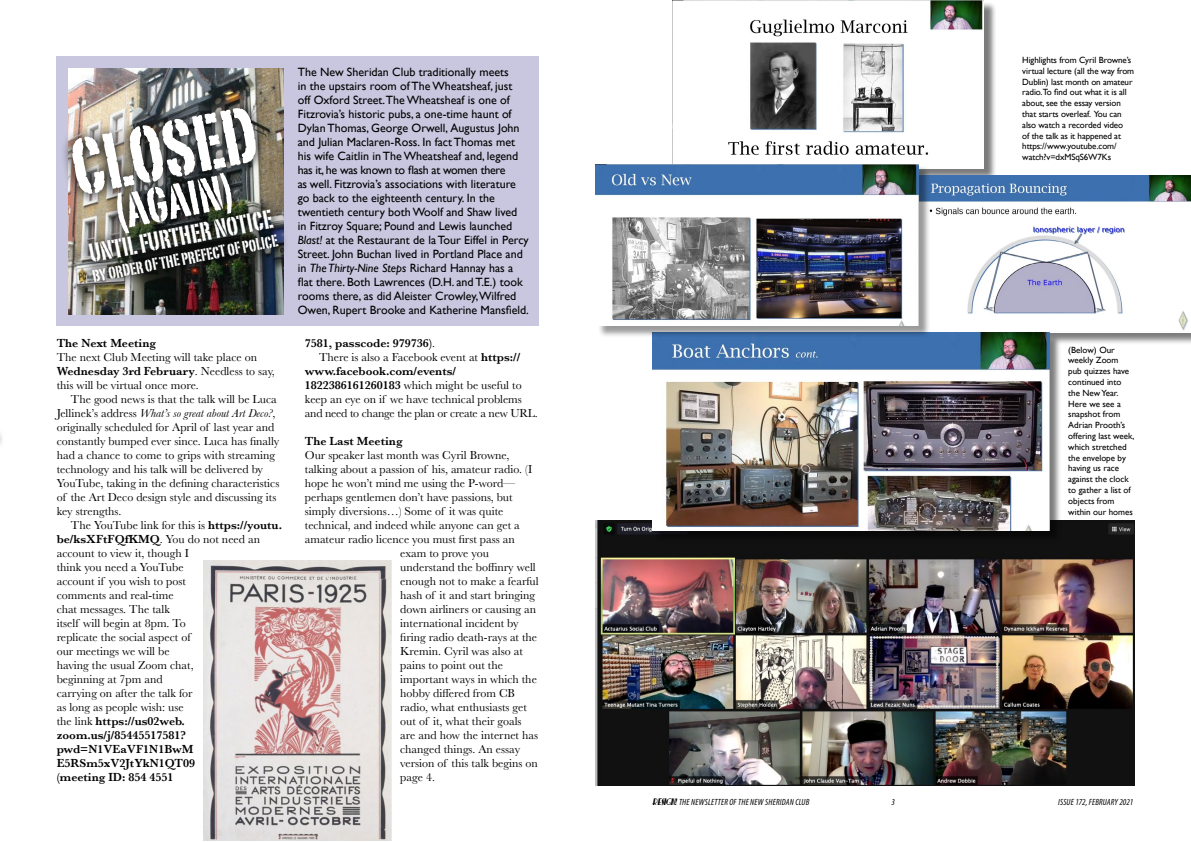
<style>
.page{position:relative;width:1191px;height:842px;background:#fff}
.page>*{position:absolute;margin:0;border:0;box-sizing:border-box;transform-origin:0 0}
.Body_text{font:78px "Portago ITCTT";color:#fff}
.Body_text-2{font:48px "Portago ITCTT";color:#fff}
.Body_text-3{font:25.5px "Portago ITCTT";color:#fff}
.Body_text-4{font:16.5px "Portago ITCTT";color:#fff}
.Body_text_NI{font:12px/14px "Baskerville";color:#000}
.t1{font:12px/14px "Gill Sans";color:#000}
.Body_text_NI-2{font:600 12px "Baskerville";color:#000}
.Picture_caption{font:9px/10.8px "Gill Sans";letter-spacing:-.01em;color:#000}
.t2{font:italic condensed 9px "Myriad Pro";letter-spacing:.02em;color:#000}
.s1{font-weight:600}
.s2{font-style:italic}
.s3{font-weight:400}
.s4{font-family:"Nickerbocker";font-stretch:normal}
</style>
<div class="page">
<div style="left:57px;top:57px;width:482px;height:269px;background:#c8c7df"></div>
<img style="left:69px;top:69px;width:215px;height:246px">
<img style="left:204px;top:561px;width:188px;height:279px">
<img style="left:63px;top:96px;width:223px;height:197px">
<svg style="left:0;top:434px;width:2px;height:10px"></svg>
<img style="left:595px;top:520px;width:539px;height:265px">
<div style="left:674px;top:2px;width:322px;height:179px;background:#000;opacity:.52"></div>
<img style="left:673px;top:0;width:311px;height:169px">
<div style="left:919px;top:177px;width:272px;height:168px;background:#000;opacity:.52"></div>
<img style="left:930px;top:176px;width:261px;height:156px">
<div style="left:653px;top:334px;width:408px;height:208px;background:#000;opacity:.51"></div>
<img style="left:652px;top:332px;width:397px;height:198px">
<div style="left:597px;top:166px;width:333px;height:172px;background:#000;opacity:.4"></div>
<img style="left:596px;top:164px;width:322px;height:162px">
<p class="Body_text" style="left:63px;top:121px;width:189px;rotate:-11deg">CLOSED</p>
<p class="Body_text-2" style="left:110px;top:183px;width:120px;rotate:-11deg">(AGAIN)</p>
<p class="Body_text-3" style="left:86px;top:238px;width:188px;rotate:-11deg">UNTIL FURTHER NOTICE</p>
<p class="Body_text-4" style="left:91px;top:266px;width:190px;rotate:-11deg">BY ORDER OF THE PREFECT OF POLICE</p>
<p class="Body_text_NI-2" style="left:57px;top:336px;width:101px">The Next Meeting</p>
<p class="Body_text_NI" style="left:57px;top:350px;width:219px">The next Club Meeting will take place on<br><span class="s1">Wednesday 3rd February</span>. Needless to say, this will be virtual once more.</p>
<p class="Body_text_NI" style="left:57px;top:392px;width:224px;text-indent:14px">The good news is that the talk will be Luca Jellinek’s address <span class="s2">What’s so great about Art Deco?</span>, originally scheduled for April of last year and constantly bumped ever since. Luca has finally had a chance to come to grips with streaming technology and his talk will be delivered by YouTube, taking in the defining characteristics of the Art Deco design style and discussing its key strengths.</p>
<p class="Body_text_NI" style="left:57px;top:518px;width:227px;text-indent:14px">The YouTube link for this is <span class="s1">https://youtu. be/ksXFtFQfKMQ</span>. You do not need an account to view it, though I<br>think you need a YouTube<br>account if you wish to post<br>comments and real-time<br>chat messages. The talk<br>itself will begin at 8pm. To<br>replicate the social aspect of<br>our meetings we will be<br>having the usual Zoom chat,<br>beginning at 7pm and<br>carrying on after the talk for<br>as long as people wish: use<br>the link <span class="s1">https://us02web. zoom.us/j/85445517581? pwd=N1VEaVF1N1BwM<br>E5RSm5xV2JtYkN1QT09<br>(meeting ID: 854 4551</span></p>
<p class="t1" style="left:298px;top:65px;width:233px">The New Sheridan Club traditionally meets<br>in the upstairs room of The Wheatsheaf, just<br>off Oxford Street.The Wheatsheaf is one of Fitzrovia’s historic pubs, a one-time haunt of Dylan Thomas, George Orwell, Augustus John and Julian Maclaren-Ross. In fact Thomas met his wife Caitlin in The Wheatsheaf and, legend has it, he was known to flash at women there<br>as well. Fitzrovia’s associations with literature go back to the eighteenth century. In the twentieth century both Woolf and Shaw lived in Fitzroy Square; Pound and Lewis launched <span class="s2">Blast!</span> at the Restaurant de la Tour Eiffel in Percy Street. John Buchan lived in Portland Place and in <span class="s2">The Thirty-Nine Steps</span> Richard Hannay has a flat there. Both Lawrences (D.H. and T.E.) took rooms there, as did Aleister Crowley,Wilfred Owen, Rupert Brooke and Katherine Mansfield.</p>
<p class="Body_text_NI-2" style="left:305px;top:336px;width:132px">7581, passcode: 979736)<span class="s3">.</span></p>
<p class="Body_text_NI" style="left:305px;top:350px;width:234px;text-indent:14px">There is also a Facebook event at <span class="s1">https:// www.facebook.com/events/ 1822386161260183</span> which might be useful to keep an eye on if we have technical problems and need to change the plan or create a new URL.</p>
<p class="Body_text_NI-2" style="left:305px;top:434px;width:99px">The Last Meeting</p>
<p class="Body_text_NI" style="left:305px;top:448px;width:206px">Our speaker last month was Cyril Browne,</p>
<p class="Body_text_NI" style="left:305px;top:462px;width:229px">talking about a passion of his, amateur radio. (I</p>
<p class="Body_text_NI" style="left:305px;top:476px;width:212px">hope he won’t mind me using the P-word—</p>
<p class="Body_text_NI" style="left:305px;top:490px;width:209px">perhaps gentlemen don’t have passions, but</p>
<p class="Body_text_NI" style="left:305px;top:504px;width:200px">simply diversions…) Some of it was quite</p>
<p class="Body_text_NI" style="left:305px;top:518px;width:216px">technical, and indeed while anyone can get a</p>
<p class="Body_text_NI" style="left:305px;top:532px;width:211px">amateur radio licence you must first pass an</p>
<p class="Body_text_NI" style="left:400px;top:546px;width:90px">exam to prove you</p>
<p class="Body_text_NI" style="left:400px;top:560px;width:137px">understand the boffinry well</p>
<p class="Body_text_NI" style="left:400px;top:574px;width:140px">enough not to make a fearful</p>
<p class="Body_text_NI" style="left:400px;top:588px;width:136px">hash of it and start bringing</p>
<p class="Body_text_NI" style="left:400px;top:602px;width:137px">down airliners or causing an</p>
<p class="Body_text_NI" style="left:400px;top:616px;width:120px">international incident by</p>
<p class="Body_text_NI" style="left:400px;top:630px;width:138px">firing radio death-rays at the</p>
<p class="Body_text_NI" style="left:400px;top:644px;width:124px">Kremin. Cyril was also at</p>
<p class="Body_text_NI" style="left:400px;top:658px;width:104px">pains to point out the</p>
<p class="Body_text_NI" style="left:400px;top:672px;width:138px">important ways in which the</p>
<p class="Body_text_NI" style="left:400px;top:686px;width:116px">hobby differed from CB</p>
<p class="Body_text_NI" style="left:400px;top:700px;width:128px">radio, what enthusiasts get</p>
<p class="Body_text_NI" style="left:400px;top:714px;width:123px">out of it, what their goals</p>
<p class="Body_text_NI" style="left:400px;top:728px;width:139px">are and how the internet has</p>
<p class="Body_text_NI" style="left:400px;top:742px;width:121px">changed things. An essay</p>
<p class="Body_text_NI" style="left:400px;top:756px;width:139px">version of this talk begins on</p>
<p class="Body_text_NI" style="left:400px;top:770px;width:36px">page 4.</p>
<p class="Picture_caption" style="left:1022px;top:54px;width:113px">Highlights from Cyril Browne’s virtual lecture (all the way from<br>Dublin) last month on amateur radio.To find out what it is all about, see the essay version that starts overleaf. You can also watch a recorded video<br>of the talk as it happened at https://www.youtube.com/ watch?v=dxMSqS6W7Ks</p>
<p class="Picture_caption" style="left:1068px;top:344px;width:68px">(Below) Our weekly Zoom<br>pub quizzes have continued into the New Year.<br>Here we see a snapshot from<br>Adrian Prooth’s offering last week, which stretched the envelope by having us race against the clock to gather a list of objects from within our homes</p>
<p class="t2" style="left:652px;top:796px;width:159px"><span class="s4">RESIGN!</span>THE NEWSLETTER OF THE NEW SHERIDAN CLUB</p>
<p class="t2" style="left:891px;top:796px;width:5px">3</p>
<p class="t2" style="left:1058px;top:796px;width:77px">ISSUE 172, FEBRUARY 2021</p>
</div>
